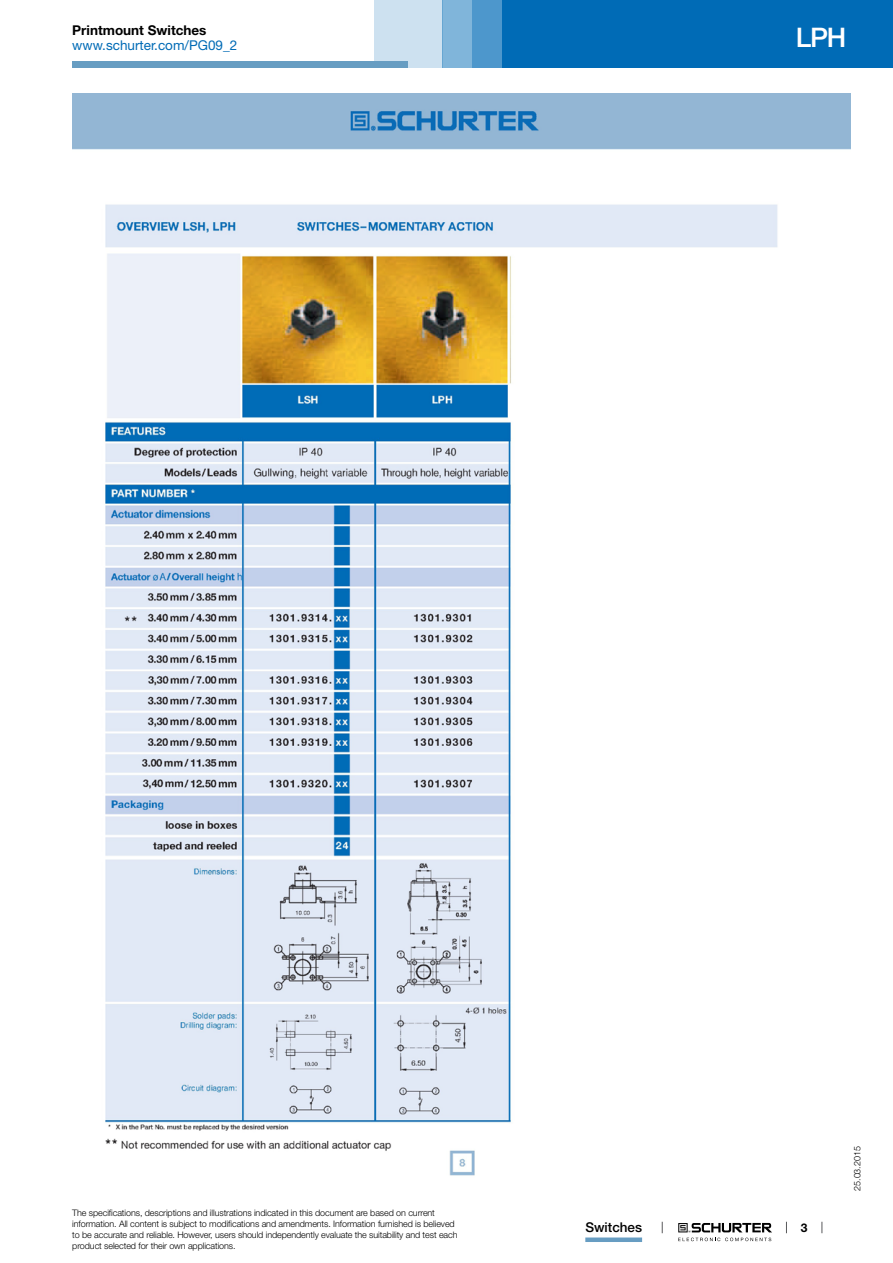
<style>
.page{position:relative;width:893px;height:1263px;background:#fff}
.page>*{position:absolute;margin:0;border:0;box-sizing:border-box;transform-origin:0 0}
.t1{font:500 27px "Helvetica Neue LT";color:#fff}
.t2{font:13.5px "Helvetica Neue LT";color:#006bb6}
.t3{font:700 13.5px "Helvetica Neue LT";color:#000}
.t4{font:500 13.5px "Helvetica Neue LT";color:#000}
.t5{font:700 12px "Helvetica Neue LT";color:#000}
.t6{font:300 9px/10.8px "Helvetica Neue LT";letter-spacing:-.01em;color:#000}
</style>
<div class="page">
<svg style="left:678px;top:1223px;width:94px;height:18px"></svg>
<div style="left:502px;top:0;width:391px;height:68px;background:#006bb6"></div>
<div style="left:442px;top:0;width:30px;height:68px;background:#80b5da"></div>
<div style="left:472px;top:0;width:30px;height:68px;background:#4d97cc"></div>
<div style="left:374px;top:0;width:68px;height:68px;background:#cde1f0"></div>
<div style="left:72px;top:62px;width:336px;height:6px;background:#679dc2"></div>
<div style="left:585px;top:1237px;width:57px;height:5px;background:#679dc2"></div>
<img style="left:72px;top:94px;width:778px;height:1082px">
<div style="left:848px;top:1146px;width:24px;height:45px;background:#fff"></div>
<h2 class="t3" style="left:72px;top:22px;width:136px">Printmount Switches</h2>
<h2 class="t2" style="left:72px;top:37px;width:166px">www.schurter.com/PG09_2</h2>
<h1 class="t1" style="left:796px;top:21px;width:52px">LPH</h1>
<p class="t6" style="left:72px;top:1207px;width:387px">The specifications, descriptions and illustrations indicated in this document are based on current information. All content is subject to modifications and amendments. Information furnished is believed to be accurate and reliable. However, users should independently evaluate the suitability and test each product selected for their own applications.</p>
<h2 class="t4" style="left:585px;top:1219px;width:58px">Switches</h2>
<h3 class="t5" style="left:801px;top:1220px;width:8px">3</h3>
<p class="t6" style="left:852px;top:1191px;width:46px;rotate:-90deg">25.03.2015</p>
</div>
